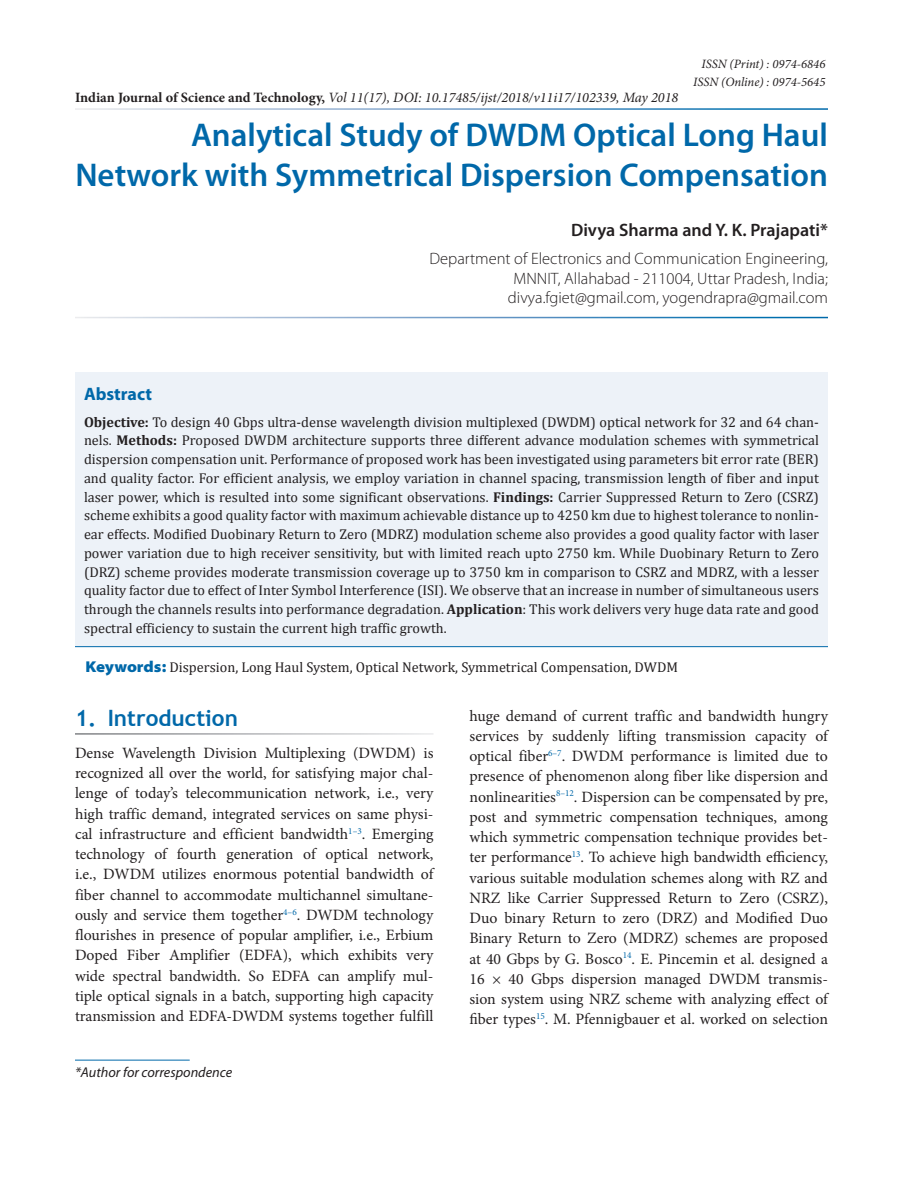
<style>
.page{position:relative;width:918px;height:1188px;background:#fff}
.page>*{position:absolute;margin:0;border:0;box-sizing:border-box;transform-origin:0 0}
.AT{font:600 33px/40.5px "Myriad Pro";color:#0068a9;text-align:right}
.t1{font:700 22.5px "Trebuchet MS";color:#0068a9}
.Author{font:600 18px "Myriad Pro";color:#231f20}
.Abs_Head{font:700 18px "Myriad Pro";color:#0068a9}
.Affiliation{font:300 16.5px/19.5px "Myriad Pro";color:#231f20;text-align:right}
.Text{font:15.75px/20.2px "Minion Pro";color:#231f20;text-align:justify}
.Abs_Text1{font:14.25px/18.8px "Cambria";color:#231f20;text-align:justify}
.t2{font:italic 14.25px "Minion Pro";color:#231f20}
.Keyword{font:14.25px "Cambria";color:#231f20}
.Footnote1{font:italic 14.25px "Myriad Pro";color:#231f20}
.t3{font:italic 12.75px "Minion Pro";color:#231f20}
.s1{font-weight:700;font-style:normal}
.s2{font-weight:700}
.s3{font-family:"Myriad Pro";font-weight:900;font-stretch:semi-expanded;font-size:15.75px;color:#0068a9}
</style>
<div class="page">
<hr style="left:75px;top:1060px;width:115px;height:1px;background:#0068a9">
<div style="left:75px;top:372px;width:753px;height:274px;background:#edf2f8"></div>
<hr style="left:75px;top:646px;width:753px;height:1px;background:#0068a9">
<p class="t2" style="left:75px;top:87px;width:605px"><span class="s1">Indian Journal of Science and Technology,</span> Vol 11(17), DOI: 10.17485/ijst/2018/v11i17/102339, May 2018</p>
<p class="t3" style="left:702px;top:55px;width:125px">ISSN (Print) : 0974-6846</p>
<p class="t3" style="left:693px;top:73px;width:134px">ISSN (Online) : 0974-5645</p>
<p class="AT" style="left:75px;top:115px;width:754px">Analytical Study of DWDM Optical Long Haul<br>Network with Symmetrical Dispersion Compensation</p>
<p class="Author" style="left:571px;top:220px;width:258px">Divya Sharma and Y. K. Prajapati*</p>
<p class="Affiliation" style="left:429px;top:249px;width:400px">Department of Electronics and Communication Engineering,<br>MNNIT, Allahabad - 211004, Uttar Pradesh, India; divya.fgiet@gmail.com, yogendrapra@gmail.com</p>
<p class="Abs_Head" style="left:84px;top:384px;width:70px">Abstract</p>
<p class="Abs_Text1" style="left:84px;top:412px;width:737px"><span class="s2">Objective:</span> To design 40 Gbps ultra-dense wavelength division multiplexed (DWDM) optical network for 32 and 64 chan&shy;nels. <span class="s2">Methods:</span> Proposed DWDM architecture supports three different advance modulation schemes with symmetrical dispersion compensation unit. Performance of proposed work has been investigated using parameters bit error rate (BER) and quality factor. For efficient analysis, we employ variation in channel spacing, transmission length of fiber and input laser power, which is resulted into some significant observations. <span class="s2">Findings:</span> Carrier Suppressed Return to Zero (CSRZ) scheme exhibits a good quality factor with maximum achievable distance up to 4250 km due to highest tolerance to nonlin&shy;ear effects. Modified Duobinary Return to Zero (MDRZ) modulation scheme also provides a good quality factor with laser power variation due to high receiver sensitivity, but with limited reach upto 2750 km. While Duobinary Return to Zero (DRZ) scheme provides moderate transmission coverage up to 3750 km in comparison to CSRZ and MDRZ, with a lesser quality factor due to effect of Inter Symbol Interference (ISI). We observe that an increase in number of simultaneous users through the channels results into performance degradation. <span class="s2">Application</span>: This work delivers very huge data rate and good spectral efficiency to sustain the current high traffic growth.</p>
<p class="Keyword" style="left:86px;top:658px;width:594px"><span class="s3">Keywords:</span> Dispersion, Long Haul System, Optical Network, Symmetrical Compensation, DWDM</p>
<h1 class="t1" style="left:75px;top:704px;width:164px">1. Introduction</h1>
<p class="Text" style="left:75px;top:743px;width:360px">Dense Wavelength Division Multiplexing (DWDM) is recognized all over the world, for satisfying major chal&shy;lenge of today’s telecommunication network, i.e., very high traffic demand, integrated services on same physi&shy;cal infrastructure and efficient bandwidth<sup>1–3</sup>. Emerging technology of fourth generation of optical network, i.e., DWDM utilizes enormous potential bandwidth of fiber channel to accommodate multichannel simultane&shy;ously and service them together<sup>4–6</sup>. DWDM technology flourishes in presence of popular amplifier, i.e., Erbium Doped Fiber Amplifier (EDFA), which exhibits very wide spectral bandwidth. So EDFA can amplify mul&shy;tiple optical signals in a batch, supporting high capacity transmission and EDFA-DWDM systems together fulfill</p>
<p class="Text" style="left:470px;top:705px;width:360px">huge demand of current traffic and bandwidth hungry services by suddenly lifting transmission capacity of optical fiber<sup>6–7</sup>. DWDM performance is limited due to presence of phenomenon along fiber like dispersion and nonlinearities<sup>8–12</sup>. Dispersion can be compensated by pre, post and symmetric compensation techniques, among which symmetric compensation technique provides bet&shy;ter performance<sup>13</sup>. To achieve high bandwidth efficiency, various suitable modulation schemes along with RZ and NRZ like Carrier Suppressed Return to Zero (CSRZ), Duo binary Return to zero (DRZ) and Modified Duo Binary Return to Zero (MDRZ) schemes are proposed at 40 Gbps by G. Bosco<sup>14</sup>. E. Pincemin et al. designed a 16 × 40 Gbps dispersion managed DWDM transmis&shy;sion system using NRZ scheme with analyzing effect of fiber types<sup>15</sup>. M. Pfennigbauer et al. worked on selection</p>
<p class="Footnote1" style="left:75px;top:1065px;width:159px">*Author for correspondence</p>
</div>
